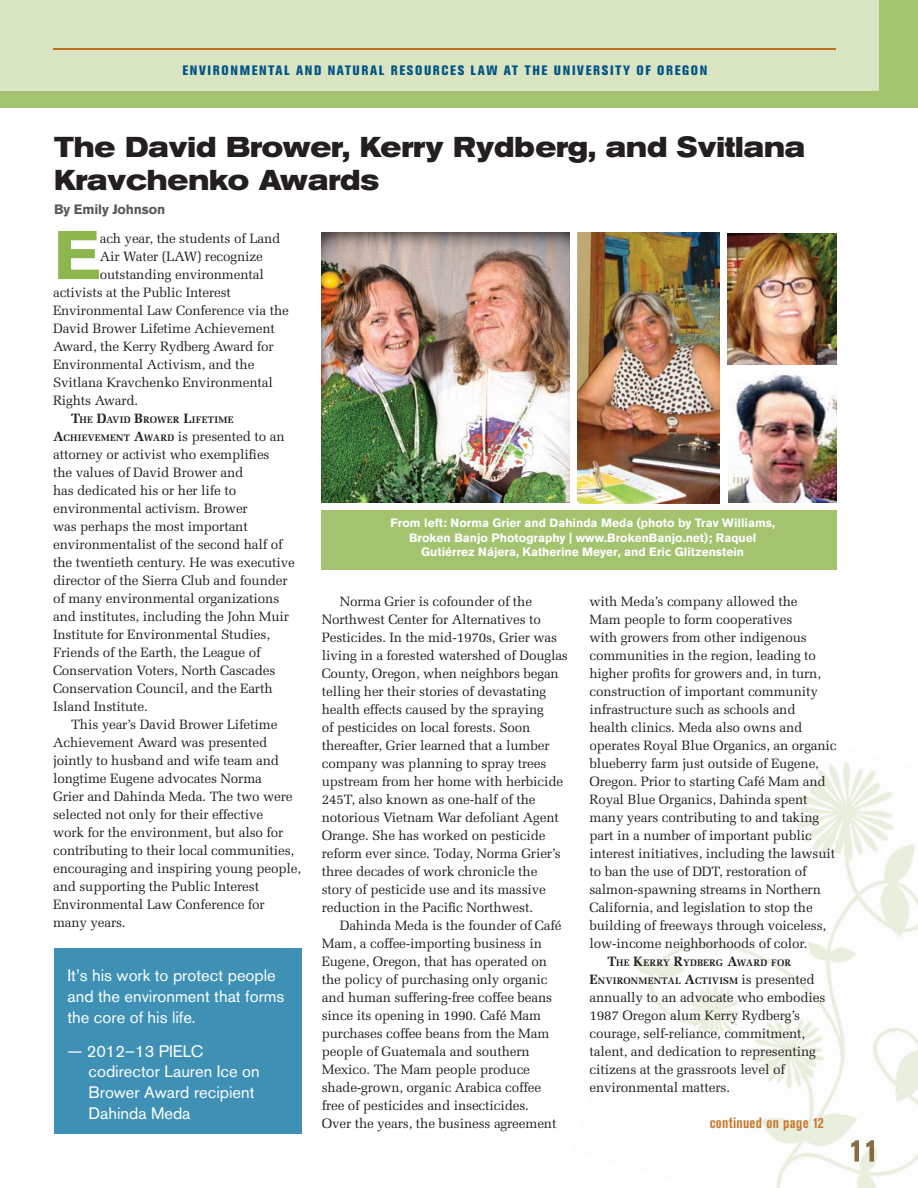
<style>
.page{position:relative;width:918px;height:1188px;background:#fff}
.page>*{position:absolute;margin:0;border:0;box-sizing:border-box;transform-origin:0 0}
.t1{font:700 68.1px "Akzidenz Grotesk BQ";color:#8db64e;scale:1.08 1}
.t2{font:700 expanded 28.5px/33px "Akzidenz Grotesk BE";color:#231f20;scale:.9 1}
.t3{font:16.5px/20.7px "Akzidenz Grotesk BQ";color:#fff}
.t4{font:700 condensed 15px "Akzidenz Grotesk BE";letter-spacing:.02em;color:#c8782f}
.t5{font:13.5px/18px "Melior";letter-spacing:-.01em;color:#231f20}
.t6{font:800 condensed 13.5px "Akzidenz Grotesk BE";letter-spacing:.12em;color:#005484}
.t7{font:700 13.5px "Akzidenz Grotesk BQ";letter-spacing:-.01em;color:#57585a}
.t8{font:700 12px/14.4px "Akzidenz Grotesk BQ";color:#fff;text-align:center}
.t9{font:700 9.45px/18px "Melior";letter-spacing:.03em;color:#231f20;text-align:center}
.s1{font-size:13.5px}
.s2{font-weight:700}
.s3{font-weight:700;font-size:9.45px}
.s4{font-weight:400;font-size:13.5px}
</style>
<div class="page">
<div style="left:0;top:0;width:918px;height:107px;background:#a3c36f"></div>
<div style="left:0;top:0;width:878px;height:90px;background:#d9e4c3"></div>
<hr style="left:53px;top:48px;width:783px;height:2px;background:#c26e1f">
<img style="left:776px;top:764px;width:139px;height:424px">
<img style="left:816px;top:873px;width:102px;height:315px">
<img style="left:634px;top:902px;width:204px;height:259px">
<img style="left:867px;top:1031px;width:51px;height:157px">
<img style="left:634px;top:1100px;width:140px;height:61px">
<img style="left:851px;top:1140px;width:23px;height:22px">
<img style="left:577px;top:232px;width:143px;height:272px">
<img style="left:728px;top:233px;width:109px;height:131px">
<img style="left:729px;top:374px;width:107px;height:129px">
<img style="left:322px;top:232px;width:247px;height:271px">
<div style="left:322px;top:510px;width:515px;height:59px;background:#a3c36f"></div>
<div style="left:54px;top:949px;width:248px;height:185px;background:#3e91b5"></div>
<p class="t6" style="left:182px;top:62px;width:527px">ENVIRONMENTAL AND NATURAL RESOURCES LAW AT THE UNIVERSITY OF OREGON</p>
<h2 class="t2" style="left:54px;top:131px;width:836px">The David Brower, Kerry Rydberg, and Svitlana<br>Kravchenko Awards</h2>
<p class="t7" style="left:54px;top:201px;width:113px">By Emily Johnson</p>
<h1 class="t1" style="left:53px;top:216px;width:46px">E</h1>
<p class="t5" style="left:100px;top:230px;width:182px">ach year, the students of Land</p>
<p class="t5" style="left:100px;top:248px;width:165px">Air Water (LAW) recognize</p>
<p class="t5" style="left:100px;top:265px;width:166px">outstanding environmental</p>
<p class="t5" style="left:53px;top:283px;width:179px">activists at the Public Interest</p>
<p class="t5" style="left:53px;top:301px;width:237px">Environmental Law Conference via the</p>
<p class="t5" style="left:53px;top:319px;width:224px">David Brower Lifetime Achievement</p>
<p class="t5" style="left:53px;top:337px;width:222px">Award, the Kerry Rydberg Award for</p>
<p class="t5" style="left:53px;top:355px;width:203px">Environmental Activism, and the</p>
<p class="t5" style="left:53px;top:373px;width:221px">Svitlana Kravchenko Environmental</p>
<p class="t5" style="left:53px;top:391px;width:87px">Rights Award.</p>
<p class="t9" style="left:71px;top:411px;width:164px"><span class="s1">T</span>HE <span class="s1">D</span>AVID <span class="s1">B</span>ROWER <span class="s1">L</span>IFETIME</p>
<p class="t5" style="left:53px;top:428px;width:243px"><span class="s2">A</span><span class="s3">CHIEVEMENT</span> <span class="s2">A</span><span class="s3">WARD</span> is presented to an attorney or activist who exemplifies<br>the values of David Brower and<br>has dedicated his or her life to environmental activism. Brower<br>was perhaps the most important environmentalist of the second half of the twentieth century. He was executive director of the Sierra Club and founder of many environmental organizations and institutes, including the John Muir Institute for Environmental Studies, Friends of the Earth, the League of Conservation Voters, North Cascades Conservation Council, and the Earth Island Institute.</p>
<p class="t5" style="left:53px;top:715px;width:250px;text-indent:18px">This year’s David Brower Lifetime Achievement Award was presented jointly to husband and wife team and longtime Eugene advocates Norma<br>Grier and Dahinda Meda. The two were selected not only for their effective<br>work for the environment, but also for contributing to their local communities, encouraging and inspiring young people, and supporting the Public Interest Environmental Law Conference for many years.</p>
<p class="t3" style="left:68px;top:965px;width:218px">It’s his work to protect people and the environment that forms the core of his life.</p>
<p class="t3" style="left:89px;top:1041px;width:173px;text-indent:-21px">— 2012–13 PIELC codirector Lauren Ice on<br>Brower Award recipient<br>Dahinda Meda</p>
<p class="t8" style="left:390px;top:516px;width:386px">From left: Norma Grier and Dahinda Meda (photo by Trav Williams,<br>Broken Banjo Photography | www.BrokenBanjo.net); Raquel<br>Gutiérrez Nájera, Katherine Meyer, and Eric Glitzenstein</p>
<p class="t5" style="left:322px;top:593px;width:248px;text-indent:18px">Norma Grier is cofounder of the Northwest Center for Alternatives to Pesticides. In the mid-1970s, Grier was living in a forested watershed of Douglas County, Oregon, when neighbors began telling her their stories of devastating health effects caused by the spraying<br>of pesticides on local forests. Soon thereafter, Grier learned that a lumber company was planning to spray trees upstream from her home with herbicide 245T, also known as one-half of the notorious Vietnam War defoliant Agent Orange. She has worked on pesticide reform ever since. Today, Norma Grier’s three decades of work chronicle the story of pesticide use and its massive reduction in the Pacific Northwest.</p>
<p class="t5" style="left:322px;top:916px;width:241px;text-indent:18px">Dahinda Meda is the founder of Café Mam, a coffee-importing business in Eugene, Oregon, that has operated on the policy of purchasing only organic and human suffering-free coffee beans since its opening in 1990. Café Mam purchases coffee beans from the Mam people of Guatemala and southern Mexico. The Mam people produce shade-grown, organic Arabica coffee free of pesticides and insecticides.<br>Over the years, the business agreement</p>
<p class="t5" style="left:589px;top:592px;width:249px">with Meda’s company allowed the<br>Mam people to form cooperatives<br>with growers from other indigenous communities in the region, leading to higher profits for growers and, in turn, construction of important community infrastructure such as schools and health clinics. Meda also owns and operates Royal Blue Organics, an organic blueberry farm just outside of Eugene, Oregon. Prior to starting Café Mam and Royal Blue Organics, Dahinda spent many years contributing to and taking part in a number of important public interest initiatives, including the lawsuit to ban the use of DDT, restoration of salmon-spawning streams in Northern California, and legislation to stop the building of freeways through voiceless, low-income neighborhoods of color.</p>
<p class="t9" style="left:589px;top:954px;width:227px"><span class="s1">T</span>HE <span class="s1">K</span>ERRY <span class="s1">R</span>YDBERG <span class="s1">A</span>WARD FOR<br><span class="s1">E</span>NVIRONMENTAL <span class="s1">A</span>CTIVISM <span class="s4">is presented</span></p>
<p class="t5" style="left:590px;top:989px;width:237px">annually to an advocate who embodies 1987 Oregon alum Kerry Rydberg’s courage, self-reliance, commitment, talent, and dedication to representing citizens at the grassroots level of environmental matters.</p>
<p class="t4" style="left:710px;top:1114px;width:116px">continued on page 12</p>
</div>
